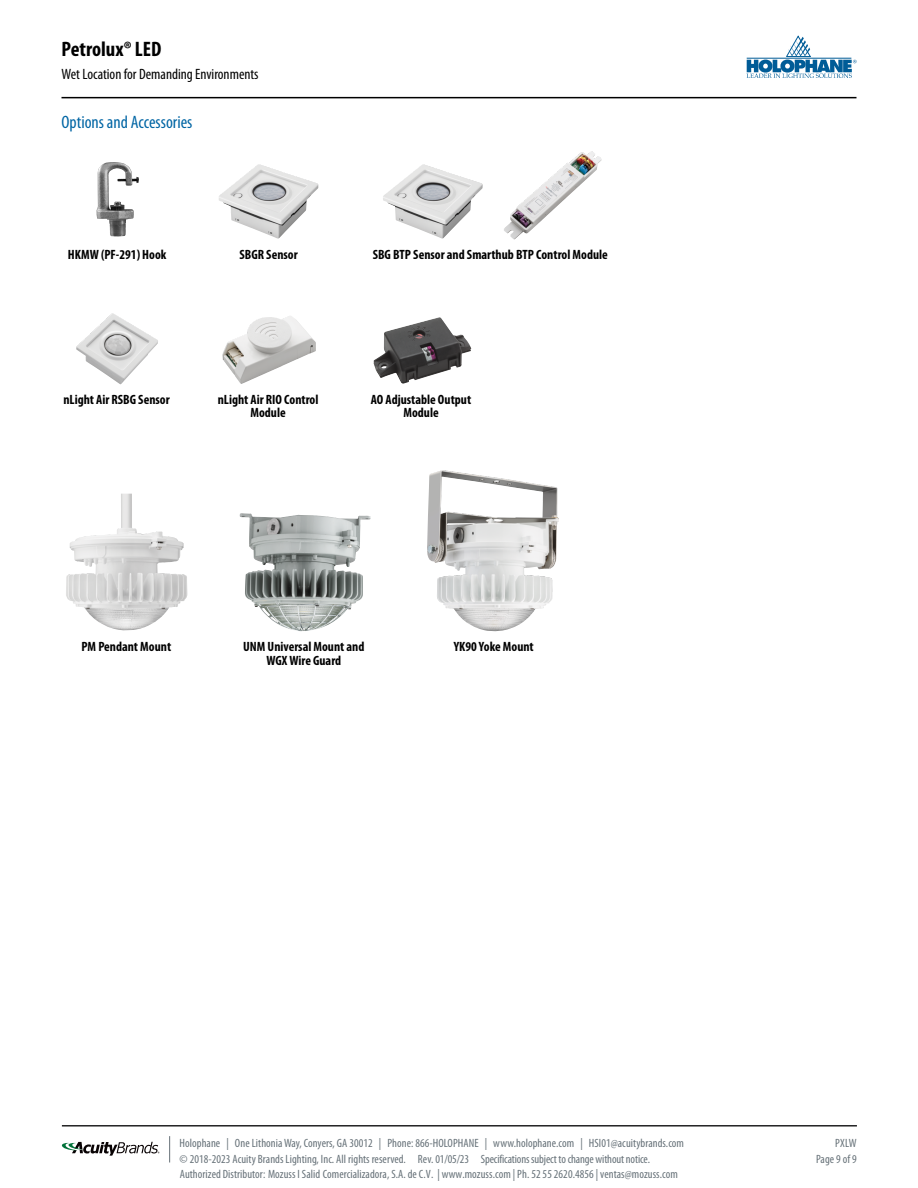
<style>
.page{position:relative;width:918px;height:1188px;background:#fff}
.page>*{position:absolute;margin:0;border:0;box-sizing:border-box;transform-origin:0 0}
.t1{font:700 condensed 21px "Myriad Pro";color:#000}
.t2{font:condensed 18px "Myriad Pro";color:#0065a4}
.t3{font:condensed 15px "Myriad Pro";color:#000}
.t4{font:700 condensed 13.5px/13.5px "Myriad Pro";color:#000;text-align:center}
.t5{font:condensed 12px/16.5px "Myriad Pro";letter-spacing:.005em;color:#667178}
</style>
<div class="page">
<svg style="left:62px;top:1142px;width:97px;height:14px"></svg>
<hr style="left:62px;top:1125px;width:795px;height:2px;background:#222223">
<svg style="left:169px;top:1136px;width:1px;height:26px"></svg>
<hr style="left:62px;top:97px;width:794px;height:1px;background:#000">
<svg style="left:746px;top:36px;width:110px;height:42px"></svg>
<img style="left:97px;top:163px;width:37px;height:74px">
<img style="left:504px;top:151px;width:98px;height:88px">
<img style="left:383px;top:164px;width:100px;height:74px">
<img style="left:76px;top:313px;width:82px;height:71px">
<img style="left:222px;top:316px;width:94px;height:68px">
<img style="left:374px;top:317px;width:97px;height:67px">
<img style="left:219px;top:164px;width:99px;height:74px">
<img style="left:66px;top:494px;width:121px;height:136px">
<img style="left:240px;top:513px;width:62px;height:118px">
<img style="left:427px;top:470px;width:132px;height:161px">
<h1 class="t1" style="left:62px;top:38px;width:101px">Petrolux® LED</h1>
<p class="t3" style="left:62px;top:66px;width:199px">Wet Location for Demanding Environments</p>
<h2 class="t2" style="left:62px;top:112px;width:132px">Options and Accessories</h2>
<p class="t4" style="left:68px;top:248px;width:100px">HKMW (PF-291) Hook</p>
<p class="t4" style="left:373px;top:248px;width:237px">SBG BTP Sensor and Smarthub BTP Control Module</p>
<p class="t4" style="left:240px;top:248px;width:60px">SBGR Sensor</p>
<p class="t4" style="left:63px;top:393px;width:108px">nLight Air RSBG Sensor</p>
<p class="t4" style="left:218px;top:393px;width:102px">nLight Air RIO Control<br>Module</p>
<p class="t4" style="left:371px;top:393px;width:102px">AO Adjustable Output<br>Module</p>
<p class="t4" style="left:81px;top:640px;width:91px">PM Pendant Mount</p>
<p class="t4" style="left:243px;top:640px;width:123px">UNM Universal Mount and<br>WGX Wire Guard</p>
<p class="t4" style="left:454px;top:640px;width:81px">YK90 Yoke Mount</p>
<p class="t5" style="left:180px;top:1135px;width:506px">Holophane | One Lithonia Way, Conyers, GA 30012 | Phone: 866-HOLOPHANE | www.holophane.com | HSI01@acuitybrands.com © 2018-2023 Acuity Brands Lighting, Inc. All rights reserved. Rev. 01/05/23 Specifications subject to change without notice.</p>
<p class="t5" style="left:816px;top:1135px;width:42px;text-align:right">PXLW<br>Page 9 of 9</p>
<p class="t5" style="left:180px;top:1166px;width:500px">Authorized Distributor: Mozuss I Salid Comercializadora, S.A. de C.V. | www.mozuss.com | Ph. 52 55 2620.4856 | ventas@mozuss.com</p>
</div>
